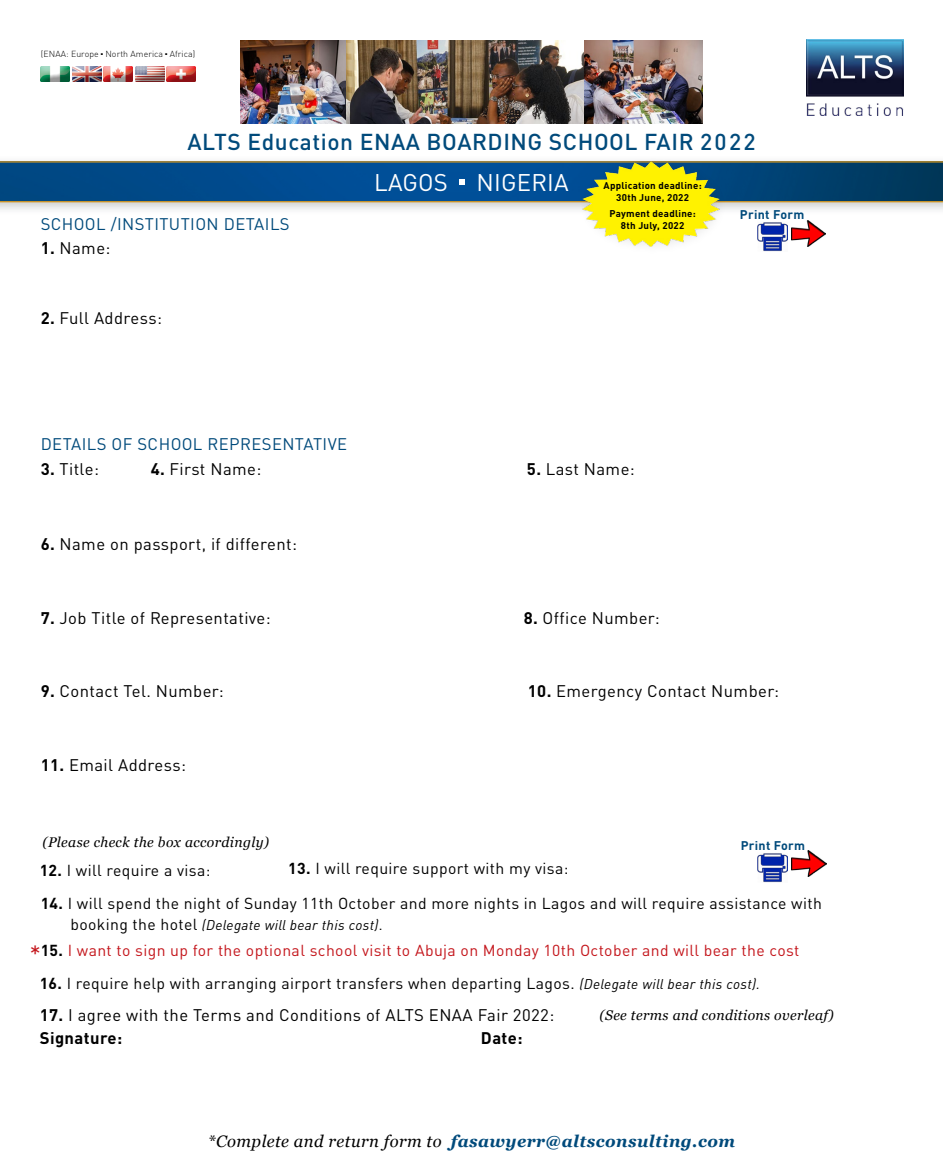
<style>
.page{position:relative;width:943px;height:1166px;background:#fff}
.page>*{position:absolute;margin:0;border:0;box-sizing:border-box;transform-origin:0 0}
.t1{font:57.23px "DIN Pro";color:#fff}
.t2{font:24.5px "DIN Pro";color:#c4161c}
.t3{font:300 23.97px "DIN Pro";color:#000}
.t4{font:23.8px "DIN Pro";letter-spacing:.01em;color:#fff}
.t5{font:500 22.75px "DIN Pro";letter-spacing:.025em;color:#004a7b}
.t6{font:16.62px/22.8px "DIN Pro";letter-spacing:.025em;color:#000}
.t7{font:16.62px "DIN Pro";letter-spacing:.025em;color:#004a7b}
.t8{font:italic 700 16.62px "Georgia";letter-spacing:.025em;color:#004a7b}
.t9{font:700 16.62px "DIN Pro";color:#000}
.t10{font:15.75px "DIN Pro";letter-spacing:.025em;color:#000}
.t11{font:15.75px "DIN Pro";letter-spacing:.025em;color:#c4161c}
.t12{font:italic 14px "Georgia";letter-spacing:.025em;color:#000}
.t13{font:italic 14px "DIN Pro";letter-spacing:.025em;color:#000}
.t14{font:700 12.42px "DIN Pro";letter-spacing:.025em;color:#004a7b}
.t15{font:700 9.8px/11.9px "DIN Pro";letter-spacing:.025em;color:#000;text-align:center}
.t16{font:300 8.75px "DIN Pro";letter-spacing:.01em;color:#000}
.s1{font-weight:700}
.s2{font-style:normal;font-size:15.75px}
.s3{font-style:normal}
.s4{font-weight:700;color:#000}
.s5{font-style:italic;font-size:14px}
.s6{font-weight:400;color:#000}
</style>
<div class="page">
<img style="left:806px;top:40px;width:97px;height:76px">
<div style="left:0;top:155px;width:943px;height:60px;background:#58646c;opacity:.33"></div>
<svg style="left:0;top:161px;width:943px;height:41px"></svg>
<div style="left:577px;top:155px;width:152px;height:101px;background:#000;opacity:.08"></div>
<img style="left:582px;top:161px;width:137px;height:85px">
<img style="left:757px;top:222px;width:30px;height:30px">
<img style="left:758px;top:853px;width:30px;height:30px">
<img style="left:346px;top:41px;width:238px;height:83px">
<img style="left:584px;top:41px;width:118px;height:83px">
<img style="left:241px;top:41px;width:105px;height:83px">
<div style="left:33px;top:58px;width:50px;height:24px;background:#000;opacity:.41"></div>
<div style="left:59px;top:53px;width:53px;height:29px;background:#fff;opacity:.76"></div>
<div style="left:65px;top:58px;width:49px;height:24px;background:#000;opacity:.41"></div>
<div style="left:159px;top:58px;width:50px;height:24px;background:#000;opacity:.41"></div>
<div style="left:127px;top:58px;width:50px;height:24px;background:#000;opacity:.41"></div>
<div style="left:90px;top:53px;width:53px;height:29px;background:#fff;opacity:.76"></div>
<div style="left:96px;top:58px;width:50px;height:24px;background:#000;opacity:.41"></div>
<img style="left:791px;top:220px;width:34px;height:26px">
<img style="left:791px;top:850px;width:35px;height:26px">
<p class="t16" style="left:41px;top:47px;width:59px">(ENAA: Europe</p>
<h3 class="t3" style="left:99px;top:28px;width:8px">.</h3>
<p class="t16" style="left:105px;top:47px;width:59px">North America</p>
<h3 class="t3" style="left:163px;top:28px;width:8px">.</h3>
<p class="t16" style="left:170px;top:47px;width:27px">Africa)</p>
<h3 class="t5" style="left:187px;top:123px;width:569px">ALTS Education ENAA BOARDING SCHOOL FAIR 2022</h3>
<p class="t7" style="left:41px;top:211px;width:250px">SCHOOL /INSTITUTION DETAILS</p>
<p class="t6" style="left:41px;top:235px;width:71px"><span class="s1">1.</span> Name:</p>
<p class="t6" style="left:41px;top:305px;width:123px"><span class="s1">2.</span> Full Address:</p>
<h3 class="t4" style="left:374px;top:163px;width:75px">LAGOS</h3>
<h1 class="t1" style="left:454px;top:119px;width:17px">.</h1>
<h3 class="t4" style="left:476px;top:163px;width:94px">NIGERIA</h3>
<p class="t15" style="left:603px;top:179px;width:99px">Application deadline:<br>30th June, 2022</p>
<p class="t15" style="left:609px;top:207px;width:88px">Payment deadline:<br>8th July, 2022</p>
<p class="t14" style="left:740px;top:204px;width:66px">Print Form</p>
<p class="t7" style="left:41px;top:431px;width:308px">DETAILS OF SCHOOL REPRESENTATIVE</p>
<p class="t6" style="left:41px;top:456px;width:60px"><span class="s1">3.</span> Title:</p>
<p class="t6" style="left:151px;top:456px;width:112px"><span class="s1">4.</span> First Name:</p>
<p class="t6" style="left:527px;top:456px;width:109px"><span class="s1">5.</span> Last Name:</p>
<p class="t6" style="left:41px;top:531px;width:258px"><span class="s1">6.</span> Name on passport, if different:</p>
<p class="t6" style="left:41px;top:605px;width:231px"><span class="s1">7.</span> Job Title of Representative:</p>
<p class="t6" style="left:523px;top:605px;width:137px"><span class="s1">8.</span> Office Number:</p>
<p class="t6" style="left:41px;top:678px;width:184px"><span class="s1">9.</span> Contact Tel. Number:</p>
<p class="t6" style="left:528px;top:678px;width:253px"><span class="s1">10.</span> Emergency Contact Number:</p>
<p class="t6" style="left:41px;top:752px;width:147px"><span class="s1">11.</span> Email Address:</p>
<p class="t12" style="left:42px;top:834px;width:228px">(Please check the box accordingly)</p>
<p class="t10" style="left:40px;top:858px;width:172px"><span class="s1">12.</span> I will require a visa:</p>
<p class="t10" style="left:288px;top:856px;width:282px"><span class="s1">13.</span> I will require support with my visa:</p>
<p class="t14" style="left:740px;top:835px;width:66px">Print Form</p>
<p class="t10" style="left:41px;top:890px;width:782px"><span class="s1">14.</span> I will spend the night of Sunday 11th October and more nights in Lagos and will require assistance with</p>
<p class="t13" style="left:70px;top:913px;width:314px"><span class="s2">booking the hotel</span> (Delegate will bear this cost)<span class="s3">.</span></p>
<p class="t11" style="left:41px;top:938px;width:760px"><span class="s4">15.</span> I want to sign up for the optional school visit to Abuja on Monday 10th October and will bear the cost</p>
<h2 class="t2" style="left:30px;top:934px;width:13px">*</h2>
<p class="t10" style="left:40px;top:971px;width:722px"><span class="s1">16.</span> I require help with arranging airport transfers when departing Lagos. <span class="s5">(Delegate will bear this cost).</span></p>
<p class="t6" style="left:40px;top:1002px;width:516px"><span class="s1">17.</span> I agree with the Terms and Conditions of ALTS ENAA Fair 2022:<br><span class="s1">Signature:</span></p>
<p class="t9" style="left:481px;top:1023px;width:43px">Date:</p>
<p class="t12" style="left:599px;top:1007px;width:236px">(See terms and conditions overleaf)</p>
<p class="t8" style="left:208px;top:1130px;width:528px"><span class="s6">*Complete and return form to</span> fasawyerr@altsconsulting.com</p>
</div>
